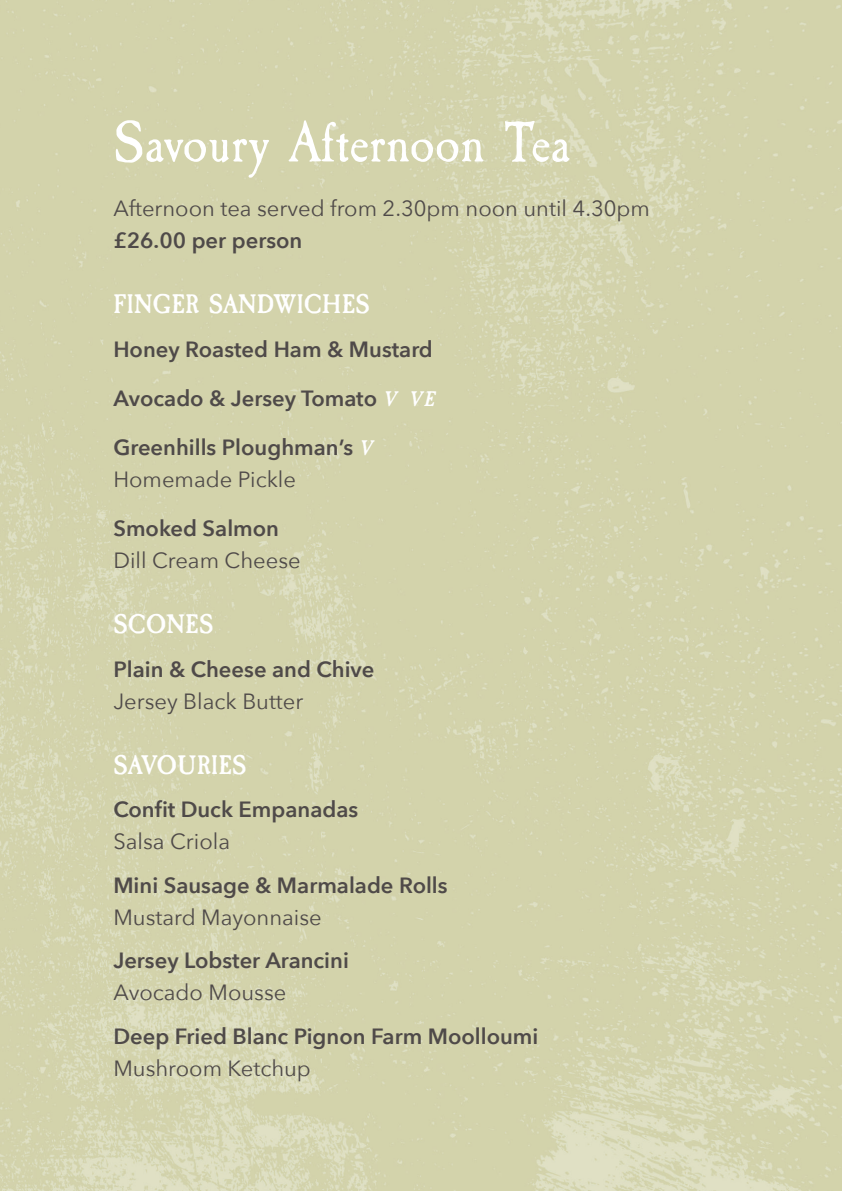
<style>
.page{position:relative;width:842px;height:1191px;background:#fff}
.page>*{position:absolute;margin:0;border:0;box-sizing:border-box;transform-origin:0 0}
.t1{font:60px "Caslon Antique";color:#fff}
.t2{font:700 28px "Caslon Antique";letter-spacing:.02em;color:#fff}
.t3{font:600 22px "Avenir Next";color:#4f4a49}
.t4{font:22px "Avenir Next";color:#4f4a49}
.s1{font-family:"Caslon Antique";font-weight:700;font-style:italic;color:#fff}
</style>
<div class="page">
<img style="left:0;top:0;width:842px;height:1191px">
<p class="t1" style="left:113px;top:108px;width:459px">Savoury Afternoon Tea</p>
<p class="t4" style="left:113px;top:190px;width:538px">Afternoon tea served from 2.30pm noon until 4.30pm</p>
<p class="t3" style="left:113px;top:222px;width:190px">£26.00 per person</p>
<p class="t2" style="left:113px;top:288px;width:258px">FINGER SANDWICHES</p>
<p class="t3" style="left:113px;top:330px;width:321px">Honey Roasted Ham &amp; Mustard</p>
<p class="t3" style="left:113px;top:379px;width:322px">Avocado &amp; Jersey Tomato <span class="s1">V VE</span></p>
<p class="t3" style="left:113px;top:428px;width:260px">Greenhills Ploughman’s <span class="s1">V</span></p>
<p class="t4" style="left:113px;top:461px;width:184px">Homemade Pickle</p>
<p class="t3" style="left:113px;top:509px;width:167px">Smoked Salmon</p>
<p class="t4" style="left:113px;top:542px;width:189px">Dill Cream Cheese</p>
<p class="t2" style="left:113px;top:608px;width:101px">SCONES</p>
<p class="t3" style="left:113px;top:650px;width:263px">Plain &amp; Cheese and Chive</p>
<p class="t4" style="left:113px;top:682px;width:191px">Jersey Black Butter</p>
<p class="t2" style="left:113px;top:749px;width:134px">SAVOURIES</p>
<p class="t3" style="left:113px;top:790px;width:246px">Confit Duck Empanadas</p>
<p class="t4" style="left:113px;top:823px;width:118px">Salsa Criola</p>
<p class="t3" style="left:113px;top:866px;width:336px">Mini Sausage &amp; Marmalade Rolls</p>
<p class="t4" style="left:113px;top:898px;width:210px">Mustard Mayonnaise</p>
<p class="t3" style="left:113px;top:941px;width:237px">Jersey Lobster Arancini</p>
<p class="t4" style="left:113px;top:974px;width:174px">Avocado Mousse</p>
<p class="t3" style="left:113px;top:1017px;width:426px">Deep Fried Blanc Pignon Farm Moolloumi</p>
<p class="t4" style="left:113px;top:1049px;width:199px">Mushroom Ketchup</p>
</div>
